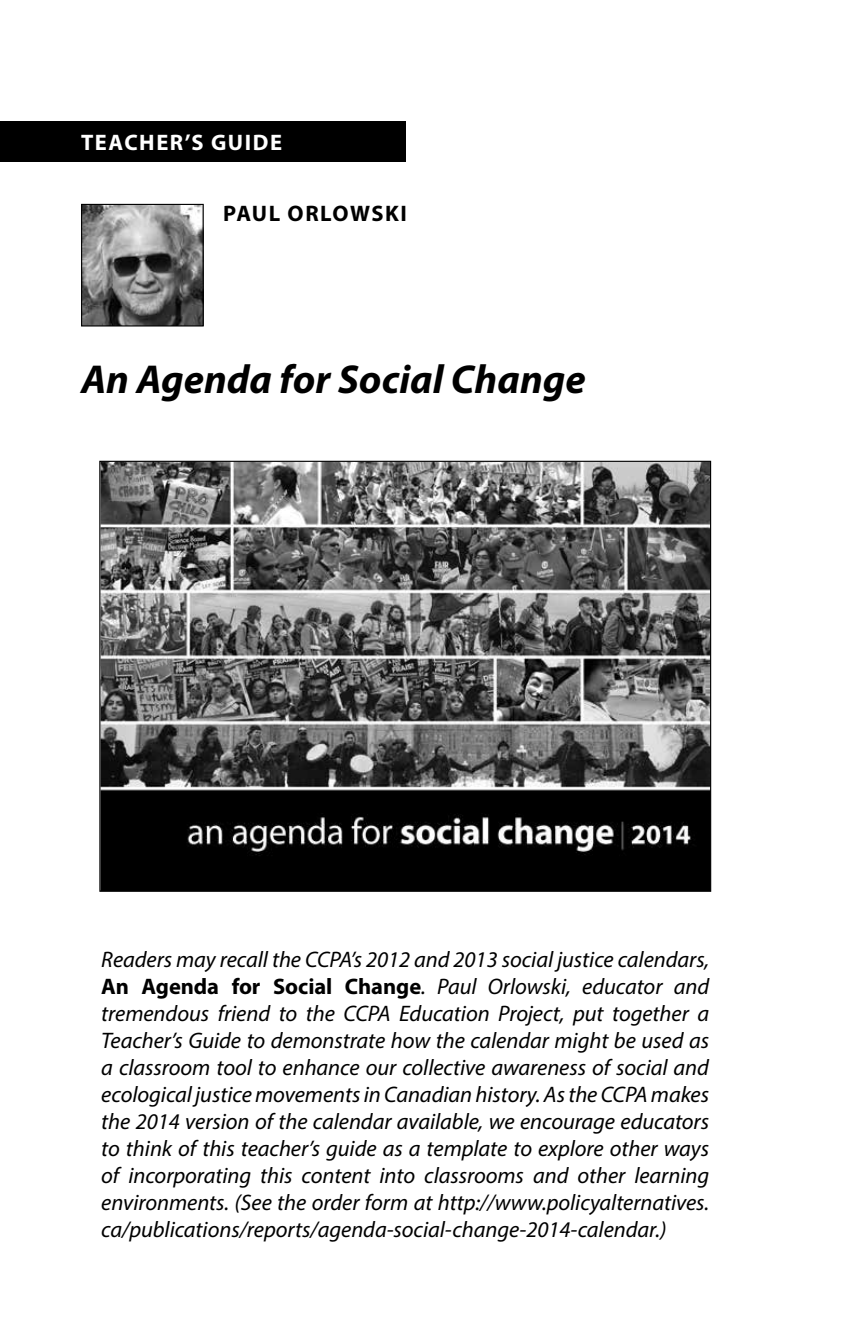
<style>
.page{position:relative;width:851px;height:1337px;background:#fff}
.page>*{position:absolute;margin:0;border:0;box-sizing:border-box;transform-origin:0 0}
.t1{font:italic 700 40.5px "Myriad Pro";color:#000}
.t2{font:italic 22.5px/27px "Myriad Pro";letter-spacing:-.005em;color:#000;text-align:justify}
.t3{font:700 22.5px "Myriad Pro";letter-spacing:.07em;color:#fff}
.t4{font:700 22.5px "Myriad Pro";letter-spacing:.07em;color:#000}
.s1{font-weight:700;font-style:normal}
</style>
<div class="page">
<img style="left:83px;top:206px;width:119px;height:118px">
<div style="left:81px;top:204px;width:123px;height:122px;border:1px solid #000"></div>
<div style="left:0;top:122px;width:405px;height:40px;background:#000"></div>
<img style="left:101px;top:463px;width:608px;height:426px">
<p class="t3" style="left:81px;top:128px;width:203px">TEACHER’S GUIDE</p>
<p class="t4" style="left:223px;top:198px;width:185px">PAUL ORLOWSKI</p>
<h1 class="t1" style="left:81px;top:353px;width:506px">An Agenda for Social Change</h1>
<p class="t2" style="left:101px;top:946px;width:609px">Readers may recall the CCPA’s 2012 and 2013 social justice calendars, <span class="s1">AN AGENDA FOR SOCIAL CHANGE</span>. Paul Orlowski, educator and tremendous friend to the CCPA Education Project, put together a Teacher’s Guide to demonstrate how the calendar might be used as a classroom tool to enhance our collective awareness of social and ecological justice movements in Canadian history. As the CCPA makes the 2014 version of the calendar available, we encourage educators to think of this teacher’s guide as a template to explore other ways of incorporating this content into classrooms and other learning environments. (See the order form at http://www.policyalternatives. ca/publications/reports/agenda-social-change-2014-calendar.)</p>
</div>
